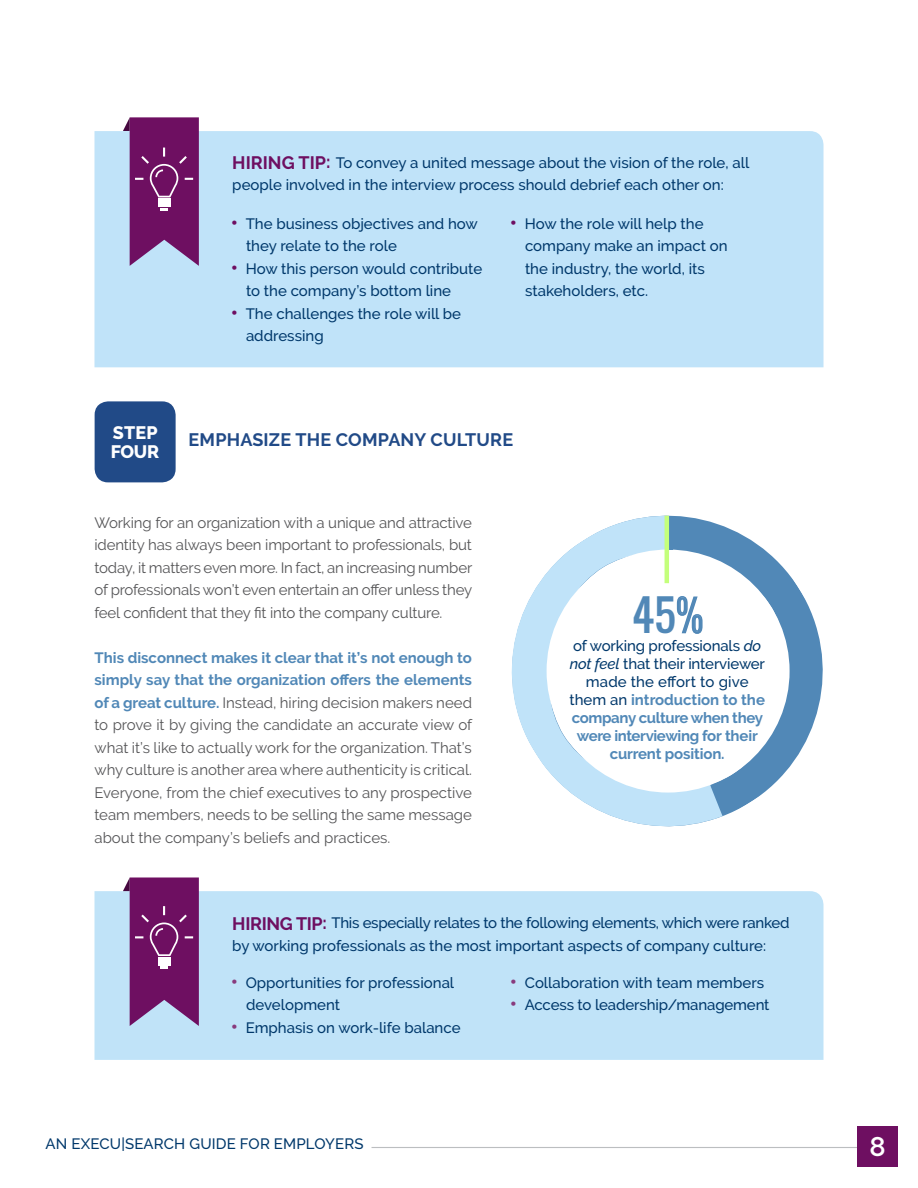
<style>
.page{position:relative;width:918px;height:1188px;background:#fff}
.page>*{position:absolute;margin:0;border:0;box-sizing:border-box;transform-origin:0 0}
.t1{font:42px "Oswald";color:#5188b7}
.t2{font:600 27px "Raleway";color:#fff}
.t3{font:700 18px "Raleway";letter-spacing:.01em;color:#214a87}
.t4{font:800 18px/19.5px "Raleway";color:#fff}
.t5{font:15px/22.5px "Raleway";letter-spacing:-.01em;color:#545456;text-align:justify}
.t6{font:500 15px/22.5px "Raleway";color:#00386b}
.t7{font:700 15px/18px "Raleway";letter-spacing:-.025em;color:#5188b7;text-align:center}
.s1{font-weight:700;font-size:18px;color:#6e0f61}
.s2{font-weight:900;font-size:18px;color:#6e0f61}
.s3{font-weight:700;color:#5188b7}
.s4{font-weight:300}
.s5{font-weight:500;color:#00386b}
.s6{font-weight:500;font-style:italic;color:#00386b}
.s7{font-weight:900;font-size:18px;color:#883a7d}
</style>
<div class="page">
<hr style="left:372px;top:1147px;width:493px;height:1px;background:#bcbec0">
<div style="left:857px;top:1126px;width:41px;height:41px;background:#6e0f61"></div>
<div style="left:94px;top:131px;width:730px;height:236px;background:#c0e3f9"></div>
<div style="left:94px;top:891px;width:730px;height:169px;background:#c0e3f8"></div>
<svg style="left:511px;top:515px;width:312px;height:312px"></svg>
<div style="left:547px;top:550px;width:243px;height:243px;background:#fff;border-radius:50%"></div>
<svg style="left:676px;top:596px;width:27px;height:38px"></svg>
<div style="left:668px;top:516px;width:5px;height:34px;background:#5188b7"></div>
<svg style="left:709px;top:785px;width:14px;height:35px"></svg>
<hr style="left:665px;top:516px;width:4px;height:67px;background:#c4ff7c">
<div style="left:95px;top:401px;width:81px;height:81px;background:#214a87;border-radius:14px"></div>
<svg style="left:123px;top:117px;width:76px;height:149px;background:#813c81"></svg>
<svg style="left:123px;top:878px;width:76px;height:148px;background:#813c80"></svg>
<p class="t6" style="left:232px;top:151px;width:519px"><span class="s1">HIRING TIP:</span> To convey a united message about the vision of the role, all people involved in the interview process should debrief each other on:</p>
<p class="t6" style="left:246px;top:212px;width:233px;text-indent:-15px"><span class="s2">•</span> The business objectives and how they relate to the role</p>
<p class="t6" style="left:246px;top:257px;width:238px;text-indent:-15px"><span class="s2">•</span> How this person would contribute to the company’s bottom line</p>
<p class="t6" style="left:246px;top:302px;width:217px;text-indent:-15px"><span class="s2">•</span> The challenges the role will be addressing</p>
<p class="t6" style="left:525px;top:212px;width:204px;text-indent:-15px"><span class="s2">•</span> How the role will help the company make an impact on the industry, the world, its stakeholders, etc.</p>
<p class="t4" style="left:111px;top:423px;width:50px">STEP<br>FOUR</p>
<p class="t3" style="left:189px;top:430px;width:326px">EMPHASIZE THE COMPANY CULTURE</p>
<p class="t5" style="left:94px;top:511px;width:379px">Working for an organization with a unique and attractive identity has always been important to professionals, but today, it matters even more. In fact, an increasing number of professionals won’t even entertain an offer unless they feel confident that they fit into the company culture.</p>
<p class="t5" style="left:94px;top:646px;width:379px"><span class="s3">This disconnect makes it clear that it’s not enough to simply say that the organization offers the elements of a great culture.</span> Instead, hiring decision makers need to prove it by giving the candidate an accurate view of what it’s like to actually work for the organization. That’s why culture is another area where authenticity is critical.<br>Everyone, from the chief executives to any prospective team members, needs to be selling the same message about the company’s beliefs and practices.</p>
<h1 class="t1" style="left:632px;top:583px;width:72px">45<span class="s4">%</span></h1>
<p class="t7" style="left:570px;top:636px;width:197px"><span class="s5">of working professionals</span> <span class="s6">do not feel</span> <span class="s5">that their interviewer made the effort to give them an</span> introduction to the company culture when they were interviewing for their current position.</p>
<p class="t6" style="left:232px;top:912px;width:559px"><span class="s1">HIRING TIP:</span> This especially relates to the following elements, which were ranked by working professionals as the most important aspects of company culture:</p>
<p class="t6" style="left:246px;top:971px;width:210px;text-indent:-15px"><span class="s7">•</span> Opportunities for professional development</p>
<p class="t6" style="left:231px;top:1016px;width:231px"><span class="s7">•</span> Emphasis on work-life balance</p>
<p class="t6" style="left:510px;top:971px;width:256px"><span class="s7">•</span> Collaboration with team members</p>
<p class="t6" style="left:510px;top:994px;width:261px"><span class="s7">•</span> Access to leadership/management</p>
<p class="t6" style="left:46px;top:1132px;width:319px">AN EXECU|SEARCH GUIDE FOR EMPLOYERS</p>
<h2 class="t2" style="left:870px;top:1131px;width:18px">8</h2>
</div>
